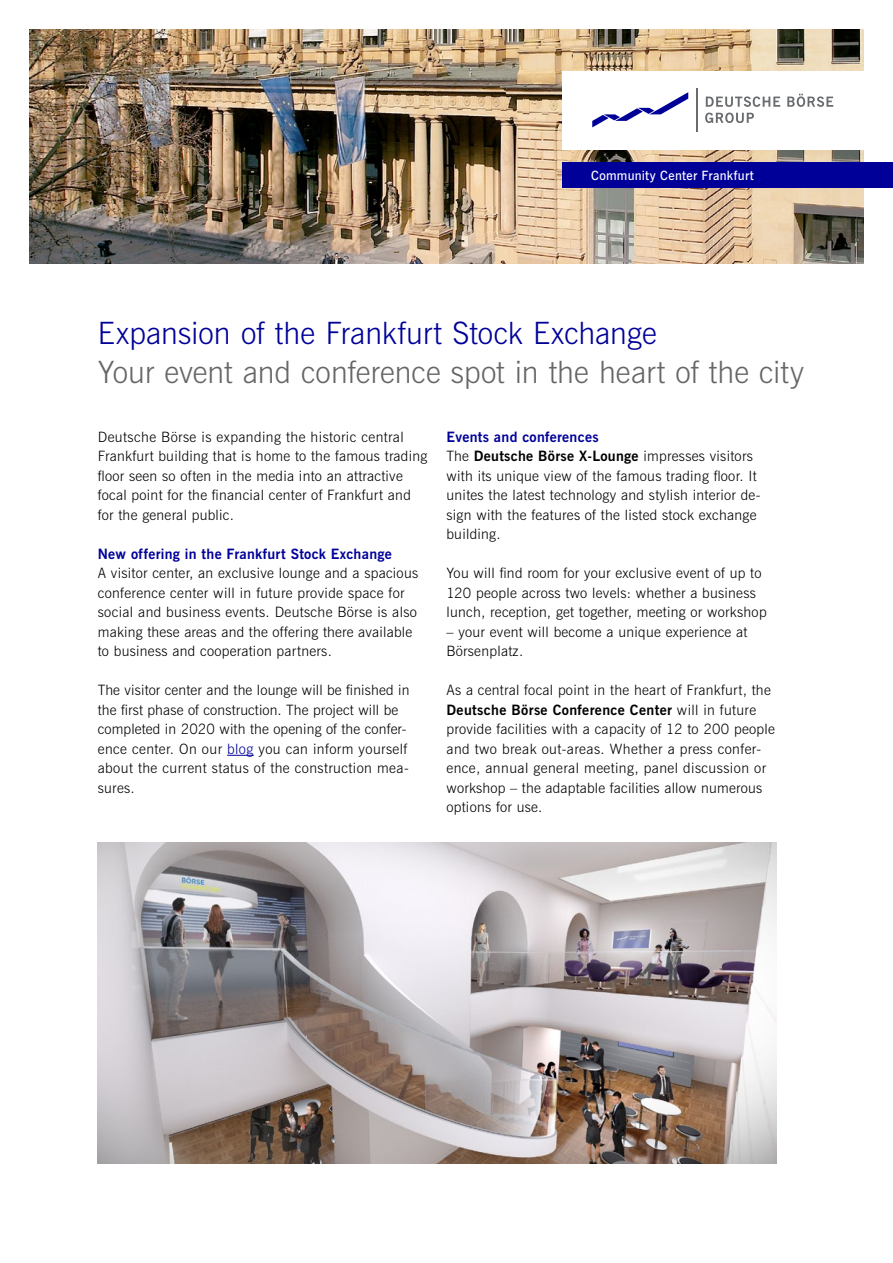
<style>
.page{position:relative;width:893px;height:1263px;background:#fff}
.page>*{position:absolute;margin:0;border:0;box-sizing:border-box;transform-origin:0 0}
.t1{font:30.75px "News Gothic Lt BT";color:#666}
.t2{font:30.75px "News Gothic Lt BT";color:#009}
.t3{font:14.25px/19.5px "News Gothic Lt BT";letter-spacing:.02em;color:#000}
.t4{font:14.25px/19.5px "News Gothic Bd BT";letter-spacing:.02em;color:#000}
.t5{font:14.25px "News Gothic Bd BT";letter-spacing:.02em;color:#009}
.t6{font:12.75px "News Gothic Dm BT";letter-spacing:.02em;color:#fff}
.s1{color:#009}
.s2{font-family:"News Gothic Lt BT"}
</style>
<div class="page">
<img style="left:30px;top:30px;width:833px;height:234px">
<svg style="left:227px;top:755px;width:27px;height:1px"></svg>
<div style="left:563px;top:162px;width:330px;height:26px;background:#009"></div>
<div style="left:563px;top:71px;width:330px;height:78px;background:#fff"></div>
<svg style="left:705px;top:113px;width:49px;height:10px"></svg>
<svg style="left:706px;top:96px;width:74px;height:11px"></svg>
<svg style="left:787px;top:94px;width:46px;height:13px"></svg>
<svg style="left:592px;top:92px;width:96px;height:35px"></svg>
<hr style="left:696px;top:88px;width:2px;height:44px;background:#686c6e">
<img style="left:98px;top:842px;width:678px;height:321px">
<p class="t6" style="left:591px;top:167px;width:164px">Community Center Frankfurt</p>
<h1 class="t2" style="left:98px;top:314px;width:560px">Expansion of the Frankfurt Stock Exchange</h1>
<h1 class="t1" style="left:98px;top:353px;width:708px">Your event and conference spot in the heart of the city</h1>
<p class="t3" style="left:98px;top:427px;width:331px">Deutsche Börse is expanding the historic central Frankfurt building that is home to the famous trading floor seen so often in the media into an attractive focal point for the financial center of Frankfurt and for the general public.</p>
<p class="t5" style="left:98px;top:544px;width:296px">New offering in the Frankfurt Stock Exchange</p>
<p class="t3" style="left:98px;top:563px;width:322px">A visitor center, an exclusive lounge and a spacious conference center will in future provide space for social and business events. Deutsche Börse is also making these areas and the offering there available to business and cooperation partners.</p>
<p class="t3" style="left:98px;top:680px;width:313px">The visitor center and the lounge will be finished in the first phase of construction. The project will be completed in 2020 with the opening of the confer&shy;ence center. On our <span class="s1">blog</span> you can inform yourself about the current status of the construction mea&shy;sures.</p>
<p class="t4" style="left:446px;top:427px;width:308px"><span class="s1">Events and conferences<br></span><span class="s2">The</span> Deutsche Börse X-Lounge <span class="s2">impresses visitors</span></p>
<p class="t3" style="left:446px;top:466px;width:315px">with its unique view of the famous trading floor. It unites the latest technology and stylish interior de&shy;sign with the features of the listed stock exchange building.</p>
<p class="t3" style="left:446px;top:563px;width:322px">You will find room for your exclusive event of up to<br>120 people across two levels: whether a business lunch, reception, get together, meeting or workshop</p>
<p class="t3" style="left:446px;top:622px;width:302px">– your event will become a unique experience at<br>Börsenplatz.</p>
<p class="t3" style="left:446px;top:680px;width:326px">As a central focal point in the heart of Frankfurt, the</p>
<p class="t4" style="left:446px;top:700px;width:311px">Deutsche Börse Conference Center <span class="s2">will in future</span></p>
<p class="t3" style="left:446px;top:719px;width:330px">provide facilities with a capacity of 12 to 200 people and two break out-areas. Whether a press confer&shy;ence, annual general meeting, panel discussion or workshop – the adaptable facilities allow numerous options for use.</p>
</div>
